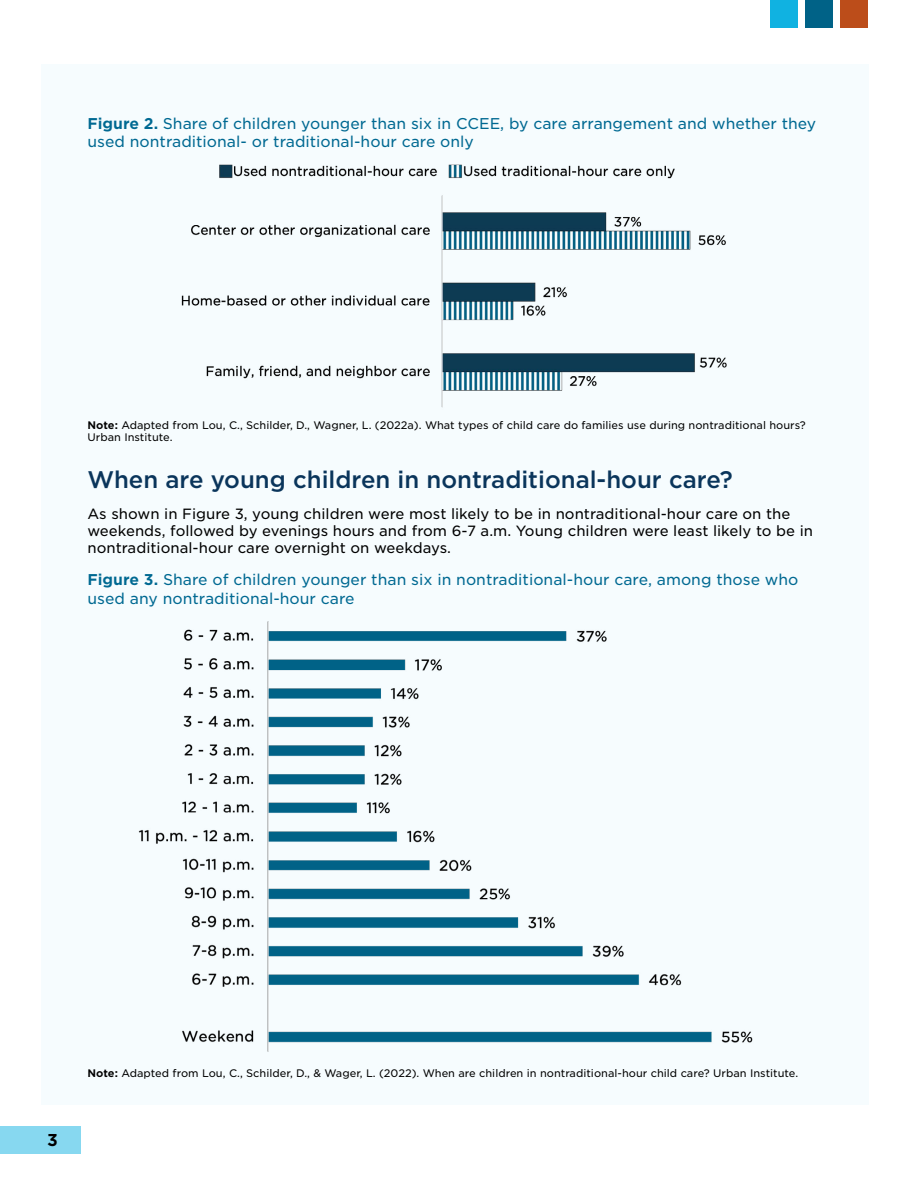
<style>
.page{position:relative;width:918px;height:1188px;background:#fff}
.page>*{position:absolute;margin:0;border:0;box-sizing:border-box;transform-origin:0 0}
.t1{font:500 24px "Gotham";color:#0a355b}
.t2{font:700 16.5px "Gotham S Sm";color:#000}
.t3{font:15px/18.8px "Gotham S Sm";color:#006992}
.t4{font:14.25px/17.1px "Gotham S Sm";color:#000}
.t5{font:10.5px/12.6px "Gotham S Sm";color:#000}
.s1{font-weight:700}
</style>
<div class="page">
<div style="left:0;top:1126px;width:81px;height:28px;background:#87d8f0"></div>
<div style="left:805px;top:0;width:28px;height:28px;background:#006287"></div>
<div style="left:770px;top:0;width:28px;height:28px;background:#10b2e1"></div>
<div style="left:841px;top:0;width:27px;height:28px;background:#bc4d1a"></div>
<div style="left:41px;top:65px;width:827px;height:1040px;background:#f6fcfe"></div>
<img style="left:181px;top:164px;width:546px;height:244px">
<img style="left:138px;top:621px;width:615px;height:431px">
<p class="t3" style="left:87px;top:113px;width:730px"><span class="s1">Figure 2.</span> Share of children younger than six in CCEE, by care arrangement and whether they used nontraditional- or traditional-hour care only</p>
<p class="t5" style="left:87px;top:418px;width:720px"><span class="s1">Note:</span> Adapted from Lou, C., Schilder, D., Wagner, L. (2022a). What types of child care do families use during nontraditional hours?<br>Urban Institute.</p>
<h3 class="t1" style="left:87px;top:464px;width:647px">When are young children in nontraditional-hour care?</h3>
<p class="t4" style="left:87px;top:505px;width:727px">As shown in Figure 3, young children were most likely to be in nontraditional-hour care on the weekends, followed by evenings hours and from 6-7 a.m. Young children were least likely to be in nontraditional-hour care overnight on weekdays.</p>
<p class="t3" style="left:87px;top:570px;width:712px"><span class="s1">Figure 3.</span> Share of children younger than six in nontraditional-hour care, among those who used any nontraditional-hour care</p>
<h2 class="t2" style="left:47px;top:1129px;width:12px">3</h2>
<p class="t5" style="left:87px;top:1067px;width:712px"><span class="s1">Note:</span> Adapted from Lou, C., Schilder, D., &amp; Wager, L. (2022). When are children in nontraditional-hour child care? Urban Institute.</p>
</div>
